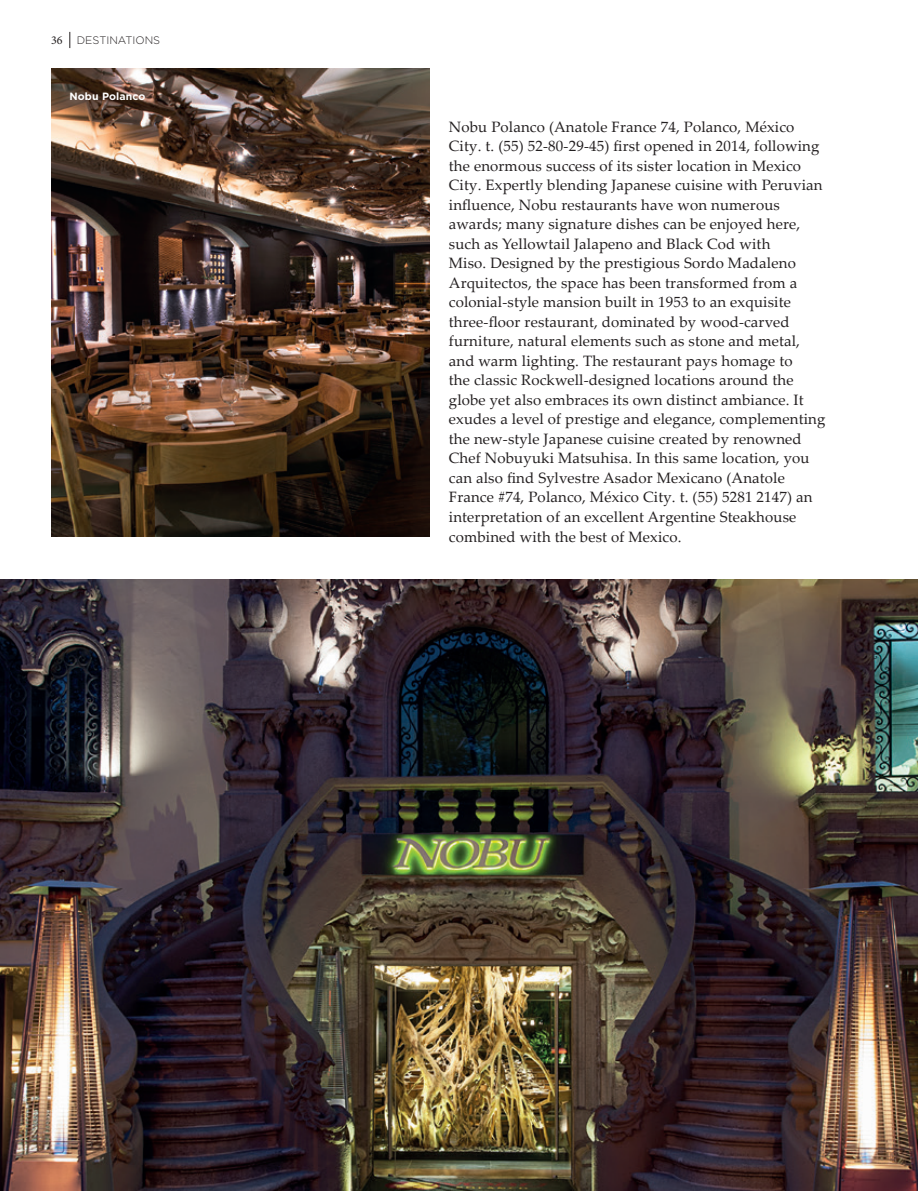
<style>
.page{position:relative;width:918px;height:1191px;background:#fff}
.page>*{position:absolute;margin:0;border:0;box-sizing:border-box;transform-origin:0 0}
.t1{font:15px/19.5px "Palatino Linotype";letter-spacing:.01em;color:#231f20}
.t2{font:12px "Minion Pro";color:#231f20}
.t3{font:300 10.8px "Gotham";color:#231f20}
.t4{font:700 10.5px "Gotham";letter-spacing:.01em;color:#fff}
</style>
<div class="page">
<svg style="left:70px;top:32px;width:1px;height:16px"></svg>
<img style="left:0;top:579px;width:918px;height:612px">
<img style="left:51px;top:68px;width:378px;height:468px">
<p class="t2" style="left:51px;top:32px;width:13px">36</p>
<p class="t3" style="left:77px;top:33px;width:85px">DESTINATIONS</p>
<p class="t4" style="left:70px;top:89px;width:77px">Nobu Polanco</p>
<p class="t1" style="left:449px;top:116px;width:378px">Nobu Polanco (Anatole France 74, Polanco, México City. t. (55) 52-80-29-45) first opened in 2014, following the enormous success of its sister location in Mexico City. Expertly blending Japanese cuisine with Peruvian influence, Nobu restaurants have won numerous awards; many signature dishes can be enjoyed here, such as Yellowtail Jalapeno and Black Cod with<br>Miso. Designed by the prestigious Sordo Madaleno Arquitectos, the space has been transformed from a colonial-style mansion built in 1953 to an exquisite three-floor restaurant, dominated by wood-carved furniture, natural elements such as stone and metal, and warm lighting. The restaurant pays homage to<br>the classic Rockwell-designed locations around the globe yet also embraces its own distinct ambiance. It exudes a level of prestige and elegance, complementing the new-style Japanese cuisine created by renowned Chef Nobuyuki Matsuhisa. In this same location, you can also find Sylvestre Asador Mexicano (Anatole France #74, Polanco, México City. t. (55) 5281 2147) an interpretation of an excellent Argentine Steakhouse combined with the best of Mexico.</p>
</div>
